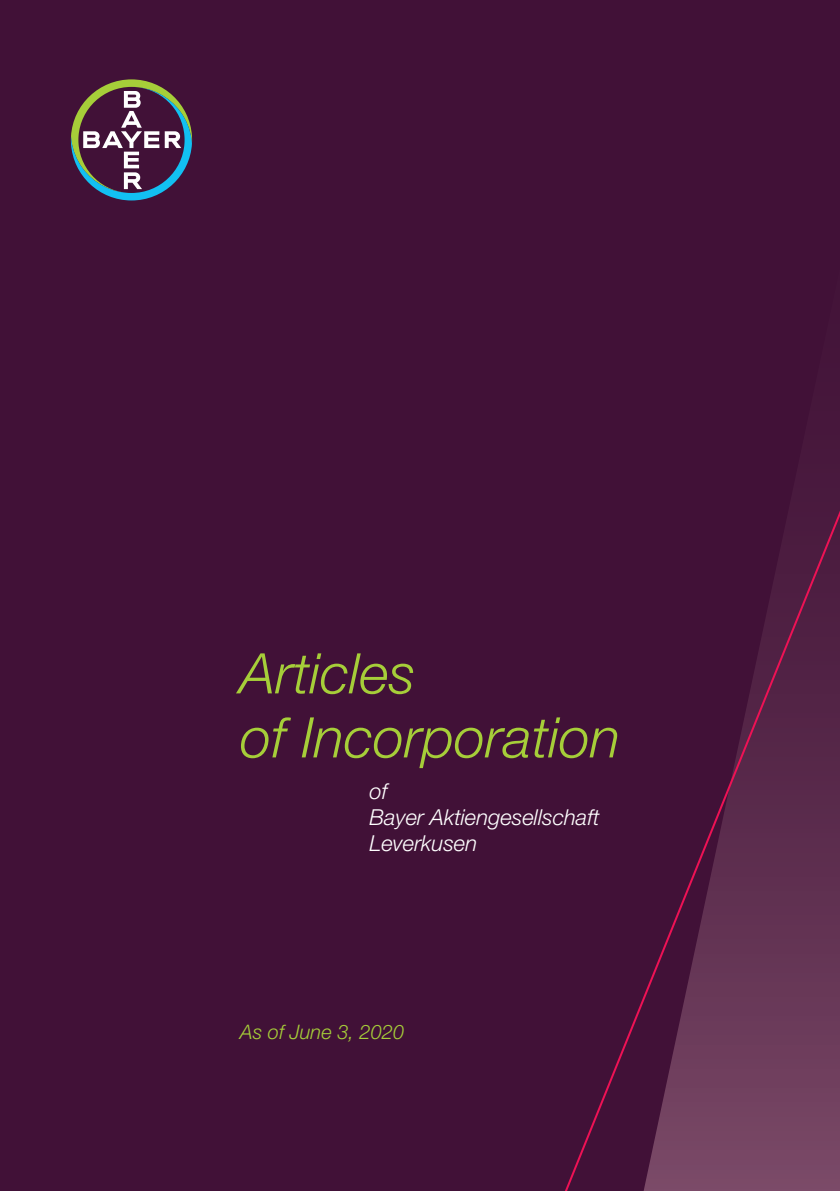
<style>
.page{position:relative;width:840px;height:1191px;background:#fff}
.page>*{position:absolute;margin:0;border:0;box-sizing:border-box;transform-origin:0 0}
.t1{font:italic 300 56px/64px "Helvetica Neue";color:#a6ce39}
.t2{font:italic 300 22px/26px "Helvetica Neue";color:#fff}
.t3{font:italic 300 20px "Helvetica Neue";color:#a6ce39}
</style>
<div class="page">
<div style="left:0;top:0;width:839px;height:1191px;background:#411137"></div>
<svg style="left:71px;top:79px;width:121px;height:121px"></svg>
<svg style="left:565px;top:513px;width:274px;height:678px"></svg>
<h1 class="t1" style="left:240px;top:640px;width:381px">Articles<br>of Incorporation</h1>
<p class="t2" style="left:369px;top:777px;width:231px">of<br>Bayer Aktiengesellschaft<br>Leverkusen</p>
<p class="t3" style="left:240px;top:1020px;width:165px">As of June 3, 2020</p>
</div>
